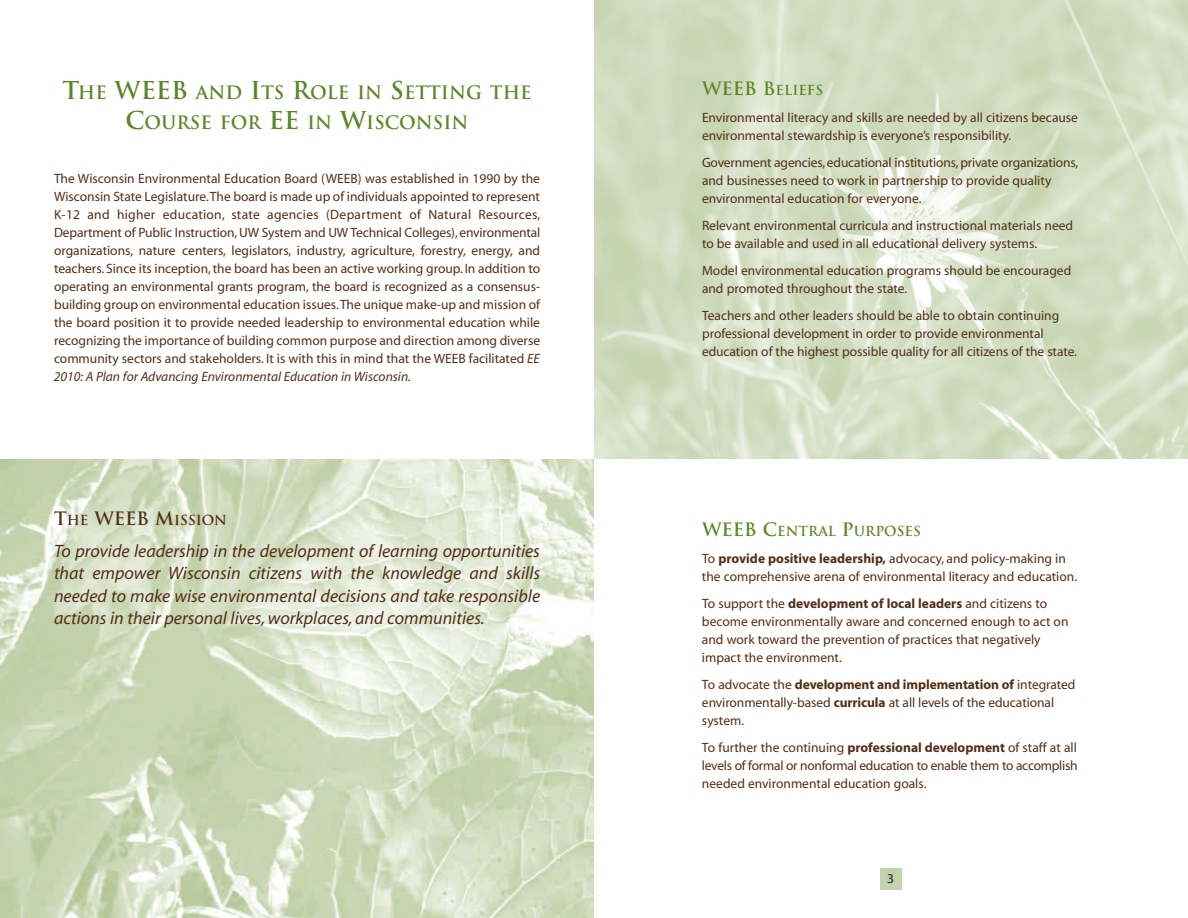
<style>
.page{position:relative;width:1188px;height:918px;background:#fff}
.page>*{position:absolute;margin:0;border:0;box-sizing:border-box;transform-origin:0 0}
.t1{font:italic 18px/22.5px "Myriad";color:#532f18;text-align:justify}
.t2{font:700 18px/30px "Trajan";color:#5c8727;text-align:center}
.t3{font:13.5px/18px "Myriad";color:#532f18}
.t4{font:700 13.5px "Trajan";color:#532f18}
.t5{font:13.5px "Myriad";color:#241c16}
.s1{font-size:24px}
.s2{font-style:italic}
.s3{font-size:18px}
.s4{font-family:"Trajan";font-weight:700;font-size:18px;color:#5c8727}
.s5{font-family:"Trajan";font-weight:700;color:#5c8727}
.s6{font-weight:700}
</style>
<div class="page">
<img style="left:594px;top:0;width:594px;height:459px">
<img style="left:0;top:459px;width:594px;height:459px">
<div style="left:880px;top:869px;width:22px;height:21px;background:#c3d2ae"></div>
<p class="t2" style="left:62px;top:78px;width:471px"><span class="s1">T</span>HE <span class="s1">WEEB</span> AND <span class="s1">I</span>TS <span class="s1">R</span>OLE IN <span class="s1">S</span>ETTING THE<br><span class="s1">C</span>OURSE FOR <span class="s1">EE</span> IN <span class="s1">W</span>ISCONSIN</p>
<p class="t3" style="left:54px;top:171px;width:488px;text-align:justify">The Wisconsin Environmental Education Board (WEEB) was established in 1990 by the Wisconsin State Legislature.The board is made up of individuals appointed to represent K-12 and higher education, state agencies (Department of Natural Resources, Department of Public Instruction, UW System and UW Technical Colleges), environmental organizations, nature centers, legislators, industry, agriculture, forestry, energy, and teachers. Since its inception, the board has been an active working group. In addition to operating an environmental grants program, the board is recognized as a consensus&shy;building group on environmental education issues.The unique make-up and mission of the board position it to provide needed leadership to environmental education while recognizing the importance of building common purpose and direction among diverse community sectors and stakeholders. It is with this in mind that the WEEB facilitated <span class="s2">EE 2010: A Plan for Advancing Environmental Education in Wisconsin.</span></p>
<p class="t4" style="left:54px;top:513px;width:175px"><span class="s3">T</span>HE <span class="s3">WEEB M</span>ISSION</p>
<p class="t1" style="left:54px;top:541px;width:488px">To provide leadership in the development of learning opportunities that empower Wisconsin citizens with the knowledge and skills needed to make wise environmental decisions and take responsible actions in their personal lives, workplaces, and communities.</p>
<p class="t3" style="left:702px;top:78px;width:378px;line-height:27px"><span class="s4">WEEB B</span><span class="s5">ELIEFS<br></span>Environmental literacy and skills are needed by all citizens because</p>
<p class="t3" style="left:702px;top:123px;width:378px;line-height:27px">environmental stewardship is everyone’s responsibility.<br>Government agencies, educational institutions, private organizations,</p>
<p class="t3" style="left:702px;top:172px;width:351px">and businesses need to work in partnership to provide quality environmental education for everyone.</p>
<p class="t3" style="left:702px;top:217px;width:373px">Relevant environmental curricula and instructional materials need to be available and used in all educational delivery systems.</p>
<p class="t3" style="left:702px;top:262px;width:371px">Model environmental education programs should be encouraged and promoted throughout the state.</p>
<p class="t3" style="left:702px;top:307px;width:377px">Teachers and other leaders should be able to obtain continuing professional development in order to provide environmental education of the highest possible quality for all citizens of the state.</p>
<p class="t3" style="left:702px;top:519px;width:365px;line-height:27px"><span class="s4">WEEB C</span><span class="s5">ENTRAL</span> <span class="s4">P</span><span class="s5">URPOSES<br></span>To <span class="s6">provide positive leadership,</span> advocacy, and policy-making in</p>
<p class="t3" style="left:702px;top:564px;width:377px;line-height:27px">the comprehensive arena of environmental literacy and education.<br>To support the <span class="s6">development of local leaders</span> and citizens to</p>
<p class="t3" style="left:702px;top:613px;width:368px">become environmentally aware and concerned enough to act on and work toward the prevention of practices that negatively impact the environment.</p>
<p class="t3" style="left:702px;top:676px;width:375px">To advocate the <span class="s6">development and implementation of</span> integrated environmentally-based <span class="s6">curricula</span> at all levels of the educational system.</p>
<p class="t3" style="left:702px;top:739px;width:377px;text-align:justify">To further the continuing <span class="s6">professional development</span> of staff at all levels of formal or nonformal education to enable them to accomplish needed environmental education goals.</p>
<p class="t5" style="left:887px;top:873px;width:8px">3</p>
</div>
